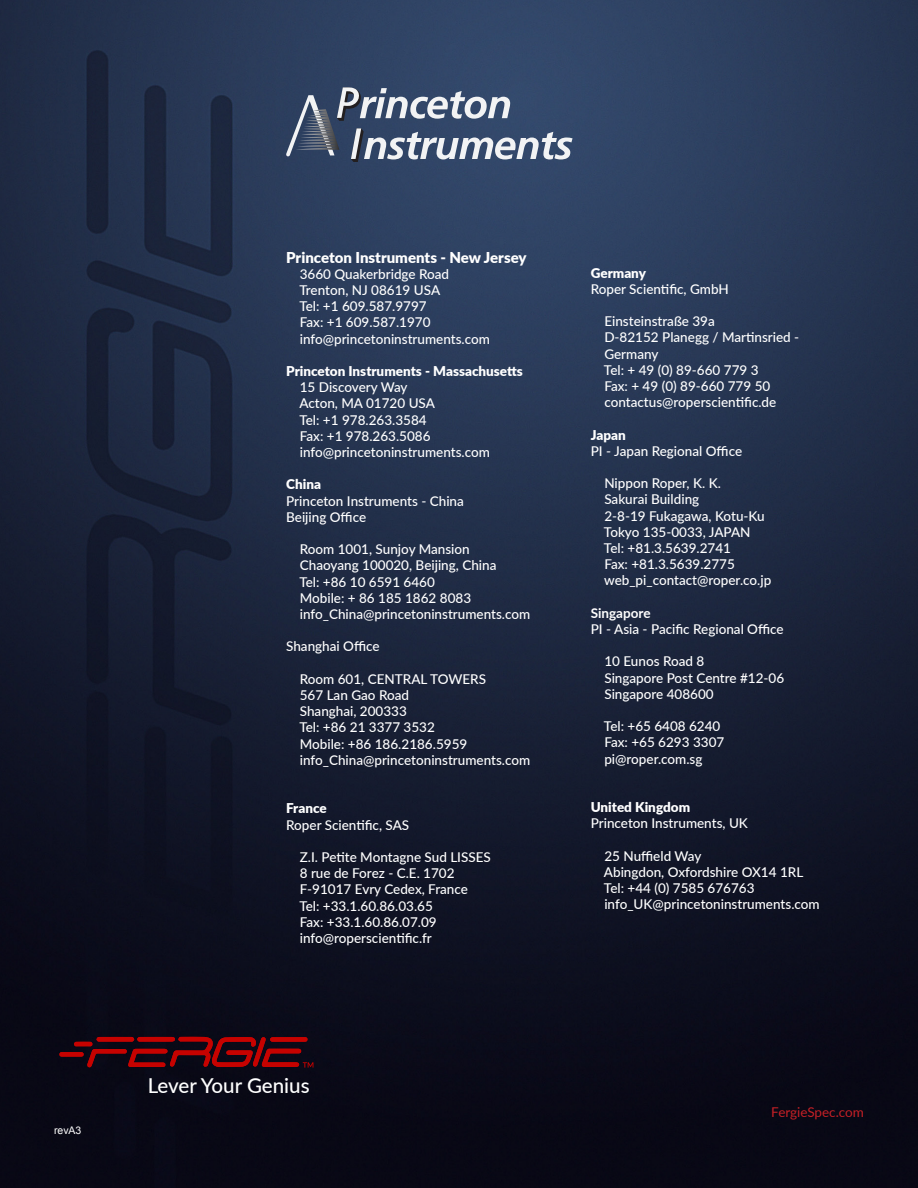
<style>
.page{position:relative;width:918px;height:1188px;background:#fff}
.page>*{position:absolute;margin:0;border:0;box-sizing:border-box;transform-origin:0 0}
.t1{font:500 20.55px "Lato";color:#fff}
.t2{font:900 15px "Lato";color:#fff}
.t3{font:500 13.5px/16.2px "Lato";color:#fff}
.t4{font:900 13.5px "Lato";color:#fff}
.Fergie-body_spacing{font:13.5px "Lato";color:#c62026}
.t5{font:700 13.5px "Lato";color:#fff}
.Fergie-body_spacing-2{font:10.5px "Arial";color:#fff}
</style>
<div class="page">
<img style="left:0;top:0;width:918px;height:1188px">
<svg style="left:286px;top:87px;width:287px;height:75px"></svg>
<svg style="left:59px;top:1037px;width:254px;height:31px;background:#52060d"></svg>
<p class="Fergie-body_spacing-2" style="left:54px;top:1124px;width:29px">revA3</p>
<p class="t2" style="left:286px;top:246px;width:242px">Princeton Instruments - New Jersey</p>
<p class="t3" style="left:300px;top:265px;width:151px">3660 Quakerbridge Road</p>
<p class="t3" style="left:299px;top:281px;width:142px">Trenton, NJ 08619 USA</p>
<p class="t3" style="left:299px;top:298px;width:129px">Tel: +1 609.587.9797</p>
<p class="t3" style="left:300px;top:314px;width:192px">Fax: +1 609.587.1970 info@princetoninstruments.com</p>
<p class="t4" style="left:286px;top:361px;width:238px">Princeton Instruments - Massachusetts</p>
<p class="t3" style="left:300px;top:379px;width:109px">15 Discovery Way</p>
<p class="t3" style="left:299px;top:395px;width:137px">Acton, MA 01720 USA</p>
<p class="t3" style="left:299px;top:411px;width:133px">Tel: +1 978.263.3584<br>Fax: +1 978.263.5086</p>
<p class="t3" style="left:300px;top:443px;width:192px">info@princetoninstruments.com</p>
<p class="t4" style="left:286px;top:474px;width:36px">China</p>
<p class="t3" style="left:286px;top:492px;width:179px">Princeton Instruments - China</p>
<p class="t3" style="left:286px;top:508px;width:82px">Beijing Office</p>
<p class="t3" style="left:300px;top:541px;width:171px">Room 1001, Sunjoy Mansion</p>
<p class="t3" style="left:300px;top:557px;width:198px">Chaoyang 100020, Beijing, China</p>
<p class="t3" style="left:299px;top:573px;width:137px">Tel: +86 10 6591 6460</p>
<p class="t3" style="left:300px;top:589px;width:173px">Mobile: + 86 185 1862 8083</p>
<p class="t3" style="left:300px;top:605px;width:232px">info_China@princetoninstruments.com</p>
<p class="t3" style="left:286px;top:638px;width:95px">Shanghai Office</p>
<p class="t3" style="left:300px;top:670px;width:188px">Room 601, CENTRAL TOWERS</p>
<p class="t3" style="left:300px;top:686px;width:111px">567 Lan Gao Road</p>
<p class="t3" style="left:300px;top:703px;width:109px">Shanghai, 200333</p>
<p class="t3" style="left:299px;top:719px;width:137px">Tel: +86 21 3377 3532</p>
<p class="t3" style="left:300px;top:735px;width:232px">Mobile: +86 186.2186.5959 info_China@princetoninstruments.com</p>
<p class="t4" style="left:286px;top:798px;width:42px">France</p>
<p class="t3" style="left:286px;top:816px;width:125px">Roper Scientific, SAS</p>
<p class="t3" style="left:300px;top:848px;width:193px">Z.I. Petite Montagne Sud LISSES</p>
<p class="t3" style="left:300px;top:865px;width:156px">8 rue de Forez - C.E. 1702</p>
<p class="t3" style="left:300px;top:881px;width:170px">F-91017 Evry Cedex, France</p>
<p class="t3" style="left:299px;top:897px;width:135px">Tel: +33.1.60.86.03.65</p>
<p class="t3" style="left:300px;top:913px;width:138px">Fax: +33.1.60.86.07.09 info@roperscientific.fr</p>
<p class="t1" style="left:148px;top:1071px;width:163px">Lever Your Genius</p>
<p class="t4" style="left:591px;top:263px;width:57px">Germany</p>
<p class="t3" style="left:591px;top:280px;width:140px">Roper Scientific, GmbH</p>
<p class="t3" style="left:604px;top:313px;width:112px">Einsteinstraße 39a</p>
<p class="t3" style="left:604px;top:329px;width:196px">D-82152 Planegg / Martinsried -<br>Germany</p>
<p class="t3" style="left:604px;top:361px;width:156px">Tel: + 49 (0) 89-660 779 3</p>
<p class="t3" style="left:604px;top:377px;width:174px">Fax: + 49 (0) 89-660 779 50 contactus@roperscientific.de</p>
<p class="t4" style="left:591px;top:425px;width:37px">Japan</p>
<p class="t3" style="left:591px;top:442px;width:153px">PI - Japan Regional Office</p>
<p class="t3" style="left:604px;top:475px;width:118px">Nippon Roper, K. K.</p>
<p class="t3" style="left:604px;top:491px;width:96px">Sakurai Building</p>
<p class="t3" style="left:604px;top:507px;width:162px">2-8-19 Fukagawa, Kotu-Ku</p>
<p class="t3" style="left:604px;top:523px;width:148px">Tokyo 135-0033, JAPAN</p>
<p class="t3" style="left:604px;top:539px;width:129px">Tel: +81.3.5639.2741</p>
<p class="t3" style="left:604px;top:556px;width:169px">Fax: +81.3.5639.2775 web_pi_contact@roper.co.jp</p>
<p class="t5" style="left:591px;top:603px;width:61px">Singapore</p>
<p class="t3" style="left:591px;top:620px;width:194px">PI - Asia - Pacific Regional Office</p>
<p class="t3" style="left:604px;top:653px;width:101px">10 Eunos Road 8</p>
<p class="t3" style="left:604px;top:669px;width:181px">Singapore Post Centre #12-06</p>
<p class="t3" style="left:604px;top:685px;width:111px">Singapore 408600</p>
<p class="t3" style="left:604px;top:718px;width:118px">Tel: +65 6408 6240</p>
<p class="t3" style="left:604px;top:734px;width:121px">Fax: +65 6293 3307</p>
<p class="t3" style="left:604px;top:750px;width:100px">pi@roper.com.sg</p>
<p class="t4" style="left:591px;top:797px;width:101px">United Kingdom</p>
<p class="t3" style="left:591px;top:815px;width:159px">Princeton Instruments, UK</p>
<p class="t3" style="left:604px;top:847px;width:98px">25 Nuffield Way</p>
<p class="t3" style="left:604px;top:863px;width:201px">Abingdon, Oxfordshire OX14 1RL</p>
<p class="t3" style="left:604px;top:880px;width:217px">Tel: +44 (0) 7585 676763 info_UK@princetoninstruments.com</p>
<p class="Fergie-body_spacing" style="left:771px;top:1102px;width:94px">FergieSpec.com</p>
</div>
